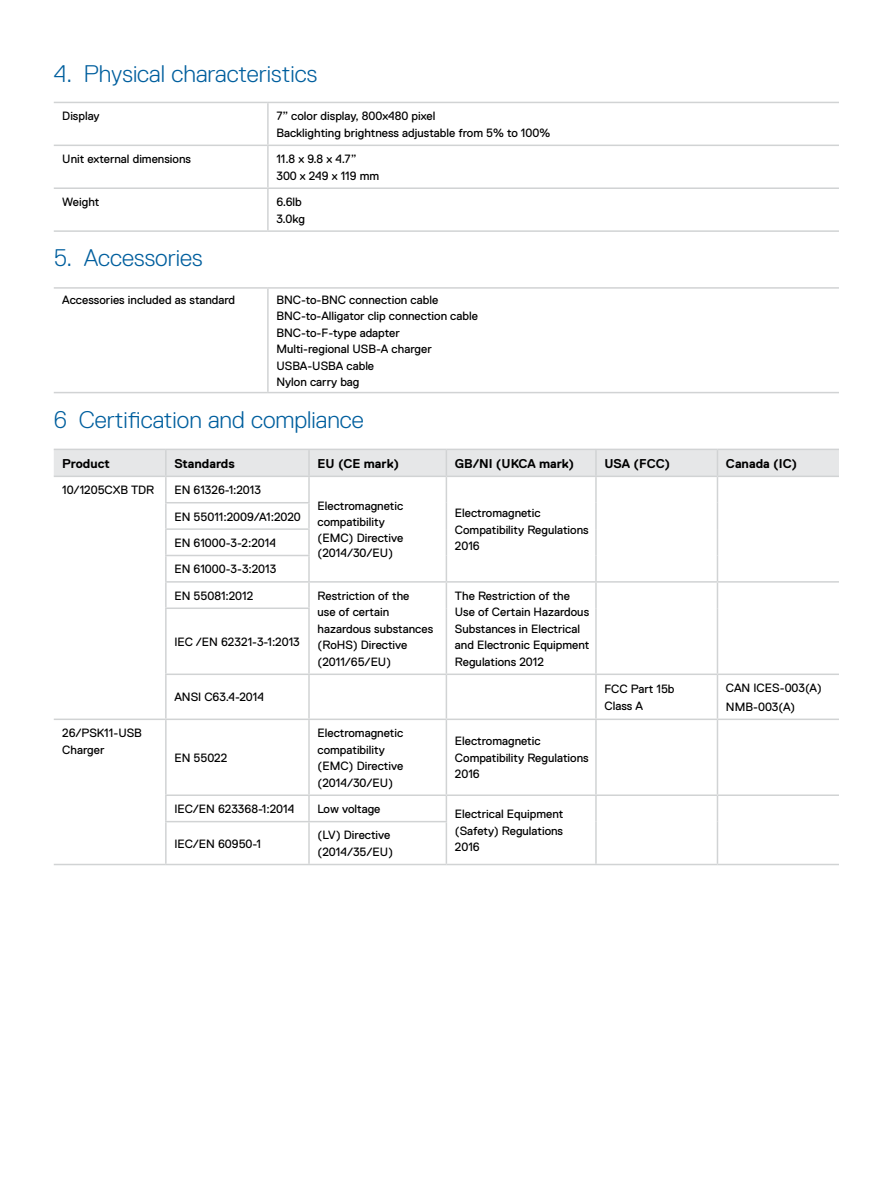
<style>
.page{position:relative;width:893px;height:1187px;background:#fff}
.page>*{position:absolute;margin:0;border:0;box-sizing:border-box;transform-origin:0 0}
.t1{font:300 24px "Replica Std";color:#005f9e}
.t2{font:700 12.75px "Replica Std";color:#000}
.t3{font:12px/16.5px "Replica Std";color:#000}
</style>
<div class="page">
<hr style="left:54px;top:102px;width:214px;height:1px;background:#d1d3d4">
<hr style="left:268px;top:102px;width:571px;height:1px;background:#d1d3d4">
<hr style="left:267px;top:103px;width:2px;height:41px;background:#d1d3d4">
<hr style="left:54px;top:144px;width:214px;height:2px;background:#d1d3d4">
<hr style="left:268px;top:144px;width:571px;height:2px;background:#d1d3d4">
<hr style="left:267px;top:146px;width:2px;height:41px;background:#d1d3d4">
<hr style="left:54px;top:187px;width:214px;height:2px;background:#d1d3d4">
<hr style="left:268px;top:187px;width:571px;height:2px;background:#d1d3d4">
<hr style="left:267px;top:189px;width:2px;height:41px;background:#d1d3d4">
<hr style="left:54px;top:230px;width:214px;height:2px;background:#d1d3d4">
<hr style="left:268px;top:230px;width:571px;height:2px;background:#d1d3d4">
<hr style="left:54px;top:287px;width:214px;height:1px;background:#d1d3d4">
<hr style="left:268px;top:287px;width:571px;height:1px;background:#d1d3d4">
<hr style="left:54px;top:392px;width:214px;height:1px;background:#d1d3d4">
<hr style="left:268px;top:392px;width:571px;height:1px;background:#d1d3d4">
<hr style="left:267px;top:288px;width:2px;height:104px;background:#d1d3d4">
<hr style="left:308px;top:609px;width:2px;height:64px;background:#d1d3d4">
<hr style="left:308px;top:675px;width:2px;height:43px;background:#d1d3d4">
<hr style="left:308px;top:720px;width:2px;height:74px;background:#d1d3d4">
<hr style="left:308px;top:796px;width:2px;height:24px;background:#d1d3d4">
<hr style="left:54px;top:448px;width:112px;height:2px;background:#d1d3d4">
<hr style="left:166px;top:448px;width:143px;height:2px;background:#d1d3d4">
<hr style="left:309px;top:448px;width:137px;height:2px;background:#d1d3d4">
<hr style="left:446px;top:448px;width:150px;height:2px;background:#d1d3d4">
<hr style="left:596px;top:448px;width:121px;height:2px;background:#d1d3d4">
<hr style="left:717px;top:448px;width:122px;height:2px;background:#d1d3d4">
<hr style="left:308px;top:822px;width:2px;height:41px;background:#d1d3d4">
<hr style="left:446px;top:608px;width:1px;height:65px;background:#d1d3d4">
<hr style="left:446px;top:675px;width:1px;height:43px;background:#d1d3d4">
<hr style="left:446px;top:720px;width:1px;height:74px;background:#d1d3d4">
<svg style="left:446px;top:796px;width:1px;height:24px"></svg>
<hr style="left:446px;top:822px;width:1px;height:41px;background:#d1d3d4">
<hr style="left:595px;top:608px;width:2px;height:65px;background:#d1d3d4">
<hr style="left:595px;top:675px;width:2px;height:43px;background:#d1d3d4">
<hr style="left:595px;top:720px;width:2px;height:74px;background:#d1d3d4">
<hr style="left:595px;top:796px;width:2px;height:25px;background:#d1d3d4">
<hr style="left:595px;top:821px;width:2px;height:42px;background:#d1d3d4">
<svg style="left:54px;top:450px;width:785px;height:158px"></svg>
<hr style="left:717px;top:608px;width:1px;height:65px;background:#d1d3d4">
<hr style="left:717px;top:675px;width:1px;height:43px;background:#d1d3d4">
<hr style="left:717px;top:720px;width:1px;height:74px;background:#d1d3d4">
<svg style="left:717px;top:796px;width:1px;height:25px"></svg>
<hr style="left:717px;top:821px;width:1px;height:42px;background:#d1d3d4">
<hr style="left:165px;top:450px;width:2px;height:25px;background:#d1d3d4">
<hr style="left:165px;top:477px;width:2px;height:25px;background:#d1d3d4">
<hr style="left:165px;top:502px;width:145px;height:1px;background:#d1d3d4">
<hr style="left:165px;top:503px;width:2px;height:25px;background:#d1d3d4">
<hr style="left:165px;top:528px;width:145px;height:2px;background:#d1d3d4">
<hr style="left:165px;top:530px;width:2px;height:24px;background:#d1d3d4">
<hr style="left:165px;top:554px;width:145px;height:2px;background:#d1d3d4">
<hr style="left:165px;top:556px;width:2px;height:25px;background:#d1d3d4">
<hr style="left:165px;top:581px;width:144px;height:1px;background:#d1d3d4">
<hr style="left:165px;top:582px;width:2px;height:25px;background:#d1d3d4">
<hr style="left:309px;top:581px;width:137px;height:1px;background:#d1d3d4">
<hr style="left:446px;top:581px;width:150px;height:1px;background:#d1d3d4">
<hr style="left:596px;top:581px;width:121px;height:1px;background:#d1d3d4">
<hr style="left:717px;top:581px;width:122px;height:1px;background:#d1d3d4">
<hr style="left:165px;top:607px;width:145px;height:2px;background:#d1d3d4">
<hr style="left:165px;top:609px;width:2px;height:64px;background:#d1d3d4">
<hr style="left:165px;top:673px;width:144px;height:2px;background:#d1d3d4">
<hr style="left:165px;top:675px;width:2px;height:43px;background:#d1d3d4">
<hr style="left:309px;top:673px;width:137px;height:2px;background:#d1d3d4">
<hr style="left:446px;top:673px;width:150px;height:2px;background:#d1d3d4">
<hr style="left:596px;top:673px;width:121px;height:2px;background:#d1d3d4">
<hr style="left:717px;top:673px;width:122px;height:2px;background:#d1d3d4">
<hr style="left:54px;top:718px;width:112px;height:2px;background:#d1d3d4">
<hr style="left:166px;top:718px;width:143px;height:2px;background:#d1d3d4">
<hr style="left:165px;top:720px;width:2px;height:74px;background:#d1d3d4">
<hr style="left:309px;top:718px;width:137px;height:2px;background:#d1d3d4">
<hr style="left:446px;top:718px;width:150px;height:2px;background:#d1d3d4">
<hr style="left:596px;top:718px;width:121px;height:2px;background:#d1d3d4">
<hr style="left:717px;top:718px;width:122px;height:2px;background:#d1d3d4">
<hr style="left:165px;top:794px;width:144px;height:2px;background:#d1d3d4">
<hr style="left:165px;top:796px;width:2px;height:24px;background:#d1d3d4">
<hr style="left:309px;top:794px;width:137px;height:2px;background:#d1d3d4">
<hr style="left:446px;top:794px;width:150px;height:2px;background:#d1d3d4">
<hr style="left:596px;top:794px;width:121px;height:2px;background:#d1d3d4">
<hr style="left:717px;top:794px;width:122px;height:2px;background:#d1d3d4">
<hr style="left:165px;top:820px;width:144px;height:2px;background:#d1d3d4">
<hr style="left:165px;top:822px;width:2px;height:41px;background:#d1d3d4">
<hr style="left:309px;top:820px;width:138px;height:2px;background:#d1d3d4">
<hr style="left:54px;top:863px;width:112px;height:2px;background:#d1d3d4">
<hr style="left:166px;top:863px;width:143px;height:2px;background:#d1d3d4">
<hr style="left:309px;top:863px;width:137px;height:2px;background:#d1d3d4">
<hr style="left:446px;top:863px;width:150px;height:2px;background:#d1d3d4">
<hr style="left:596px;top:863px;width:121px;height:2px;background:#d1d3d4">
<hr style="left:717px;top:863px;width:122px;height:2px;background:#d1d3d4">
<h1 class="t1" style="left:54px;top:61px;width:265px">4. Physical characteristics</h1>
<p class="t3" style="left:62px;top:108px;width:39px">Display</p>
<p class="t3" style="left:276px;top:108px;width:275px">7” color display, 800x480 pixel<br>Backlighting brightness adjustable from 5% to 100%</p>
<p class="t3" style="left:62px;top:151px;width:130px">Unit external dimensions</p>
<p class="t3" style="left:276px;top:151px;width:104px">11.8 x 9.8 x 4.7”<br>300 x 249 x 119 mm</p>
<p class="t3" style="left:62px;top:194px;width:39px">Weight</p>
<p class="t3" style="left:276px;top:194px;width:30px">6.6lb<br>3.0kg</p>
<h1 class="t1" style="left:54px;top:245px;width:151px">5. Accessories</h1>
<p class="t3" style="left:62px;top:291px;width:174px">Accessories included as standard</p>
<p class="t3" style="left:276px;top:291px;width:203px">BNC-to-BNC connection cable<br>BNC-to-Alligator clip connection cable<br>BNC-to-F-type adapter<br>Multi-regional USB-A charger<br>USBA-USBA cable<br>Nylon carry bag</p>
<h1 class="t1" style="left:54px;top:406px;width:312px">6 Certification and compliance</h1>
<p class="t2" style="left:62px;top:456px;width:49px">Product</p>
<p class="t2" style="left:174px;top:456px;width:62px">Standards</p>
<p class="t2" style="left:317px;top:456px;width:83px">EU (CE mark)</p>
<p class="t2" style="left:455px;top:456px;width:121px">GB/NI (UKCA mark)</p>
<p class="t2" style="left:604px;top:456px;width:67px">USA (FCC)</p>
<p class="t2" style="left:726px;top:456px;width:73px">Canada (IC)</p>
<p class="t3" style="left:62px;top:482px;width:94px">10/1205CXB TDR</p>
<p class="t3" style="left:174px;top:482px;width:88px">EN 61326-1:2013</p>
<p class="t3" style="left:317px;top:498px;width:87px;line-height:15.8px">Electromagnetic compatibility (EMC) Directive (2014/30/EU)</p>
<p class="t3" style="left:455px;top:505px;width:135px">Electromagnetic<br>Compatibility Regulations<br>2016</p>
<p class="t3" style="left:174px;top:503px;width:128px;line-height:26.4px">EN 55011:2009/A1:2020<br>EN 61000-3-2:2014<br>EN 61000-3-3:2013<br>EN 55081:2012</p>
<p class="t3" style="left:317px;top:587px;width:117px">Restriction of the<br>use of certain hazardous substances (RoHS) Directive (2011/65/EU)</p>
<p class="t3" style="left:455px;top:587px;width:136px">The Restriction of the<br>Use of Certain Hazardous<br>Substances in Electrical and Electronic Equipment<br>Regulations 2012</p>
<p class="t3" style="left:174px;top:633px;width:127px">IEC /EN 62321-3-1:2013</p>
<p class="t3" style="left:62px;top:724px;width:81px">26/PSK11-USB<br>Charger</p>
<p class="t3" style="left:174px;top:689px;width:91px">ANSI C63.4-2014</p>
<p class="t3" style="left:604px;top:680px;width:72px">FCC Part 15b<br>Class A</p>
<p class="t3" style="left:726px;top:678px;width:97px;line-height:18.6px">CAN ICES-003(A)<br>NMB-003(A)</p>
<p class="t3" style="left:174px;top:749px;width:55px">EN 55022</p>
<p class="t3" style="left:317px;top:724px;width:87px">Electromagnetic compatibility (EMC) Directive (2014/30/EU)</p>
<p class="t3" style="left:455px;top:733px;width:135px">Electromagnetic<br>Compatibility Regulations<br>2016</p>
<p class="t3" style="left:174px;top:800px;width:121px">IEC/EN 623368-1:2014</p>
<p class="t3" style="left:317px;top:800px;width:64px">Low voltage</p>
<p class="t3" style="left:455px;top:805px;width:110px">Electrical Equipment (Safety) Regulations</p>
<p class="t3" style="left:174px;top:835px;width:88px">IEC/EN 60950-1</p>
<p class="t3" style="left:455px;top:838px;width:26px">2016</p>
<p class="t3" style="left:317px;top:827px;width:77px">(LV) Directive (2014/35/EU)</p>
</div>
